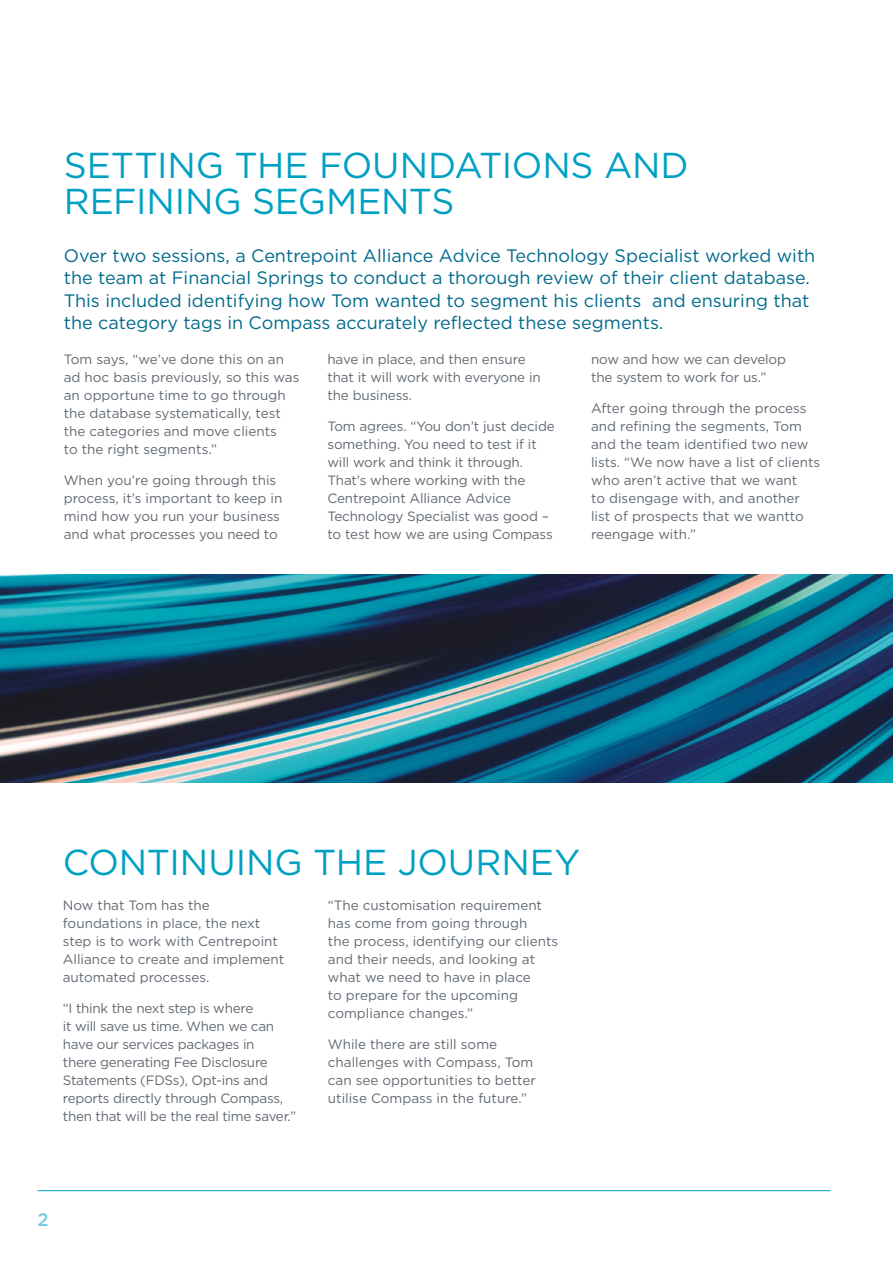
<style>
.page{position:relative;width:893px;height:1263px;background:#fff}
.page>*{position:absolute;margin:0;border:0;box-sizing:border-box;transform-origin:0 0}
.t1{font:36px/36px "Gotham";letter-spacing:-.005em;color:#00a0c2}
.t2{font:18px/22.5px "Gotham";color:#006a8b}
.t3{font:500 18px "Gotham";color:#79cadc}
.t4{font:13.5px/18px "Gotham";color:#616972}
.t5{font:13.5px/18px "Gotham";letter-spacing:-.02em;color:#616972}
</style>
<div class="page">
<hr style="left:38px;top:1190px;width:793px;height:1px;background:#00a0c2">
<img style="left:0;top:574px;width:893px;height:208px">
<h1 class="t1" style="left:64px;top:146px;width:626px">SETTING THE FOUNDATIONS AND<br>REFINING SEGMENTS</h1>
<p class="t2" style="left:64px;top:244px;width:753px">Over two sessions, a Centrepoint Alliance Advice Technology Specialist worked with the team at Financial Springs to conduct a thorough review of their client database.<br>This included identifying how Tom wanted to segment his clients and ensuring that the category tags in Compass accurately reflected these segments.</p>
<p class="t4" style="left:64px;top:350px;width:237px">Tom says, “we’ve done this on an ad hoc basis previously, so this was an opportune time to go through the database systematically, test the categories and move clients<br>to the right segments.”</p>
<p class="t4" style="left:64px;top:471px;width:220px">When you’re going through this process, it’s important to keep in mind how you run your business and what processes you need to</p>
<p class="t4" style="left:591px;top:350px;width:197px">now and how we can develop the system to work for us.”</p>
<p class="t4" style="left:591px;top:399px;width:231px">After going through the process and refining the segments, Tom and the team identified two new lists. “We now have a list of clients who aren’t active that we want<br>to disengage with, and another list of prospects that we wantto reengage with.”</p>
<p class="t4" style="left:327px;top:350px;width:215px">have in place, and then ensure that it will work with everyone in the business.</p>
<p class="t4" style="left:327px;top:417px;width:229px">Tom agrees. “You don’t just decide something. You need to test if it will work and think it through.<br>That’s where working with the<br>Centrepoint Alliance Advice<br>Technology Specialist was good – to test how we are using Compass</p>
<h1 class="t1" style="left:63px;top:843px;width:519px">CONTINUING THE JOURNEY</h1>
<p class="t4" style="left:63px;top:896px;width:223px">Now that Tom has the foundations in place, the next step is to work with Centrepoint<br>Alliance to create and implement automated processes.</p>
<p class="t5" style="left:63px;top:999px;width:235px">“I think the next step is where<br>it will save us time. When we can have our services packages in<br>there generating Fee Disclosure<br>Statements (FDSs), Opt-ins and reports directly through Compass, then that will be the real time saver.”</p>
<p class="t4" style="left:328px;top:896px;width:232px">“The customisation requirement has come from going through<br>the process, identifying our clients and their needs, and looking at what we need to have in place<br>to prepare for the upcoming compliance changes.”</p>
<p class="t4" style="left:328px;top:1035px;width:210px">While there are still some challenges with Compass, Tom can see opportunities to better utilise Compass in the future.”</p>
<h2 class="t3" style="left:38px;top:1209px;width:13px">2</h2>
</div>
